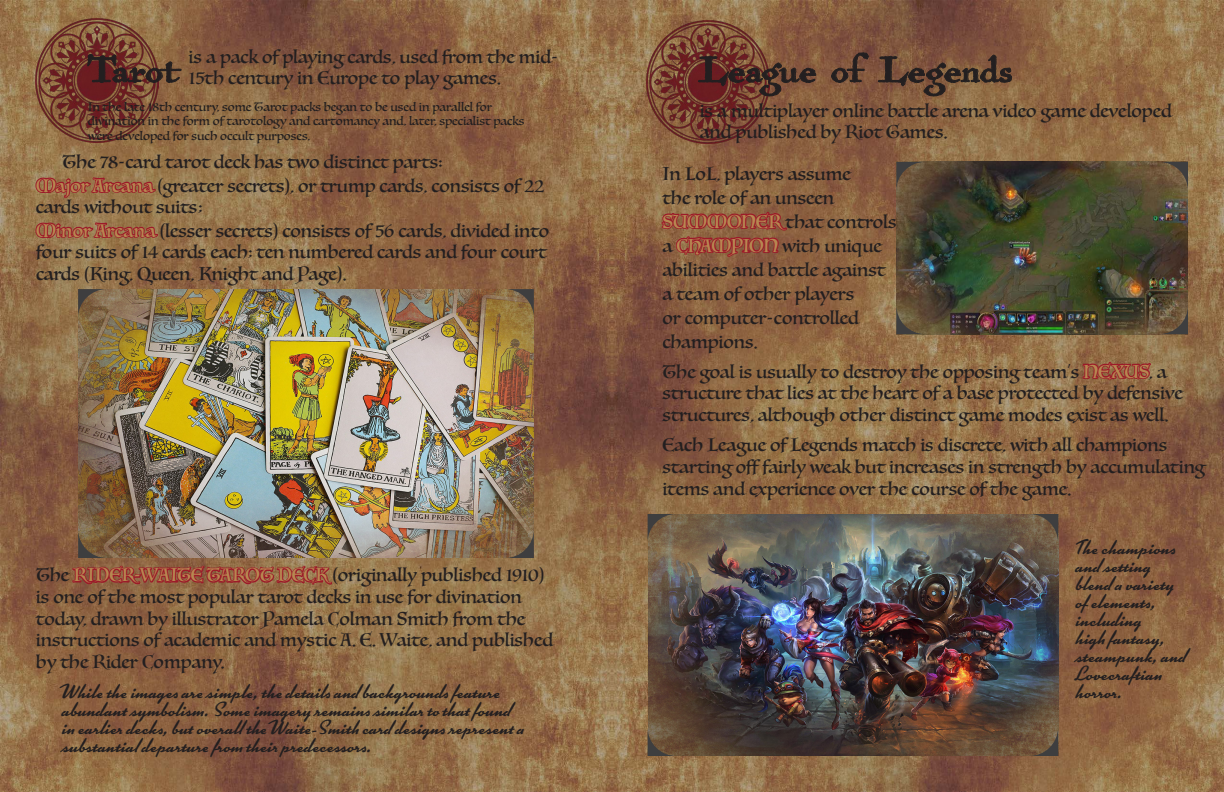
<style>
.page{position:relative;width:1224px;height:792px;background:#fff}
.page>*{position:absolute;margin:0;border:0;box-sizing:border-box;transform-origin:0 0}
.t1{font:48px "Antiquarian";color:#231f20}
.handwriting{font:20px/18px "Kinescope";letter-spacing:.06em;color:#231f20}
.Lumi{font:18px/21.6px "Luminari";color:#231f20}
.Lumi-2{font:12px/14.4px "Luminari";color:#231f20}
.s1{color:#b78851}
</style>
<div class="page">
<img style="left:0;top:0;width:1224px;height:792px">
<img style="left:648px;top:514px;width:410px;height:242px">
<img style="left:896px;top:162px;width:292px;height:172px">
<img style="left:78px;top:289px;width:456px;height:269px">
<svg style="left:896px;top:162px;width:29px;height:29px"></svg>
<svg style="left:1159px;top:162px;width:29px;height:29px"></svg>
<svg style="left:896px;top:305px;width:29px;height:29px"></svg>
<svg style="left:1159px;top:305px;width:29px;height:29px"></svg>
<svg style="left:648px;top:514px;width:28px;height:29px"></svg>
<svg style="left:1029px;top:514px;width:29px;height:29px"></svg>
<svg style="left:648px;top:727px;width:28px;height:29px"></svg>
<svg style="left:1029px;top:727px;width:29px;height:29px"></svg>
<svg style="left:78px;top:289px;width:29px;height:29px"></svg>
<svg style="left:505px;top:289px;width:29px;height:29px"></svg>
<svg style="left:505px;top:529px;width:29px;height:29px"></svg>
<img style="left:647px;top:21px;width:123px;height:123px">
<img style="left:36px;top:19px;width:123px;height:123px">
<svg style="left:660px;top:206px;width:128px;height:57px;background:#924c3a"></svg>
<svg style="left:1082px;top:356px;width:71px;height:33px;background:#94523d"></svg>
<svg style="left:87px;top:53px;width:95px;height:31px;background:#6d3e2f"></svg>
<img style="left:71px;top:529px;width:263px;height:63px">
<svg style="left:34px;top:176px;width:123px;height:24px;background:#9a5740"></svg>
<svg style="left:34px;top:221px;width:126px;height:19px;background:#994f3d"></svg>
<svg style="left:697px;top:54px;width:120px;height:43px;background:#703f30"></svg>
<svg style="left:831px;top:52px;width:39px;height:31px"></svg>
<svg style="left:877px;top:54px;width:136px;height:43px;background:#79553c"></svg>
<p class="Lumi" style="left:189px;top:46px;width:371px">is a pack of playing cards, used from the mid-<br>15th century in Europe to play games.</p>
<p class="t1" style="left:88px;top:36px;width:94px">Tarot</p>
<p class="Lumi-2" style="left:88px;top:100px;width:438px">In the late 18th century, some Tarot packs began to be used in parallel for divination in the form of tarotology and cartomancy and, later, specialist packs were developed for such occult purposes.</p>
<p class="Lumi" style="left:62px;top:151px;width:382px">The 78-card tarot deck has two distinct parts:</p>
<p class="Lumi" style="left:36px;top:175px;width:510px"><span class="s1">Major Arcana</span> (greater secrets), or trump cards, consists of 22 cards without suits;</p>
<p class="Lumi" style="left:36px;top:220px;width:515px"><span class="s1">Minor Arcana</span> (lesser secrets) consists of 56 cards, divided into four suits of 14 cards each; ten numbered cards and four court cards (King, Queen, Knight and Page).</p>
<p class="Lumi" style="left:36px;top:564px;width:519px">The <span class="s1">RIDER-WAITE TAROT DECK</span> (originally published 1910) is one of the most popular tarot decks in use for divination today, drawn by illustrator Pamela Colman Smith from the instructions of academic and mystic A. E. Waite, and published by the Rider Company.</p>
<p class="handwriting" style="left:62px;top:683px;width:463px">While the images are simple, the details and backgrounds feature abundant symbolism. Some imagery remains similar to that found in earlier decks, but overall the Waite-Smith card designs represent a substantial departure from their predecessors.</p>
<p class="t1" style="left:699px;top:36px;width:315px">League of Legends</p>
<p class="Lumi" style="left:700px;top:100px;width:473px">is a multiplayer online battle arena video game developed and published by Riot Games.</p>
<p class="Lumi" style="left:662px;top:161px;width:236px;line-height:24px">In LoL, players assume<br>the role of an unseen<br><span class="s1">SUMMONER</span> that controls a <span class="s1">CHAMPION</span> with unique abilities and battle against a team of other players<br>or computer-controlled champions.</p>
<p class="Lumi" style="left:662px;top:361px;width:522px">The goal is usually to destroy the opposing team’s <span class="s1">NEXUS</span>, a structure that lies at the heart of a base protected by defensive structures, although other distinct game modes exist as well.</p>
<p class="Lumi" style="left:662px;top:434px;width:544px">Each League of Legends match is discrete, with all champions starting off fairly weak but increases in strength by accumulating items and experience over the course of the game.</p>
<p class="handwriting" style="left:1076px;top:539px;width:112px">The champions and setting blend a variety of elements, including<br>high fantasy, steampunk, and<br>Lovecraftian horror.</p>
</div>
